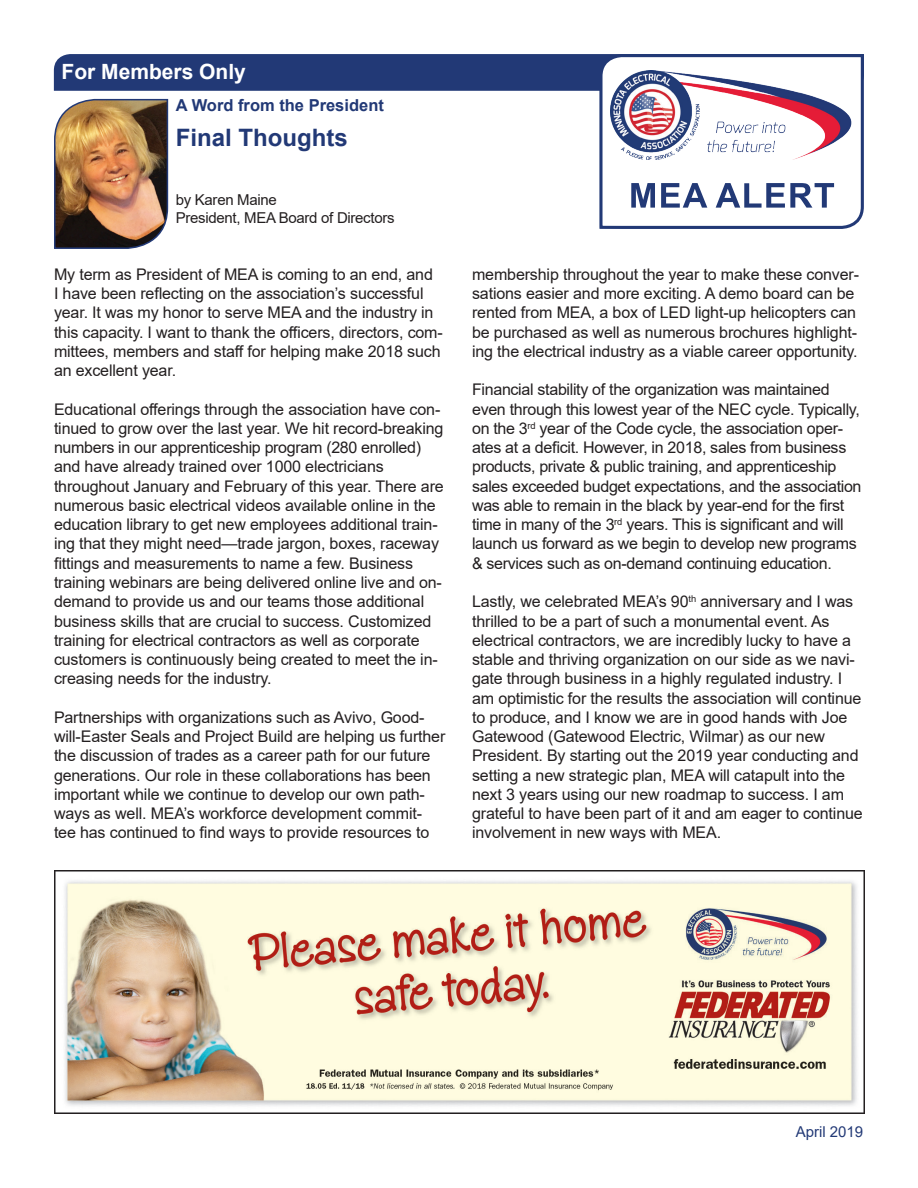
<style>
.page{position:relative;width:918px;height:1188px;background:#fff}
.page>*{position:absolute;margin:0;border:0;box-sizing:border-box;transform-origin:0 0}
.t1{font:700 24px "Arial";color:#223976}
.t2{font:700 21px "Arial";color:#fff}
.t3{font:700 16.5px "Arial";color:#223976}
.t4{font:16.05px/19.2px "Arial";letter-spacing:-.01em;color:#231f20}
.t5{font:15px/18px "Arial";letter-spacing:-.02em;color:#231f20}
.t6{font:15px "Arial";color:#223976}
</style>
<div class="page">
<div style="left:54px;top:54px;width:544px;height:37px;background:#223976"></div>
<svg style="left:598px;top:54px;width:266px;height:175px"></svg>
<img style="left:610px;top:70px;width:245px;height:90px">
<svg style="left:631px;top:183px;width:203px;height:25px"></svg>
<img style="left:54px;top:98px;width:115px;height:151px">
<img style="left:54px;top:871px;width:810px;height:243px">
<h2 class="t2" style="left:62px;top:57px;width:186px">For Members Only</h2>
<p class="t3" style="left:176px;top:94px;width:210px">A Word from the President</p>
<h1 class="t1" style="left:176px;top:120px;width:174px">Final Thoughts</h1>
<p class="t5" style="left:176px;top:190px;width:220px">by Karen Maine<br>President, MEA Board of Directors</p>
<p class="t4" style="left:54px;top:264px;width:390px">My term as President of MEA is coming to an end, and<br>I have been reflecting on the association’s successful year. It was my honor to serve MEA and the industry in this capacity. I want to thank the officers, directors, com&shy;mittees, members and staff for helping make 2018 such an excellent year.</p>
<p class="t4" style="left:54px;top:399px;width:391px">Educational offerings through the association have con&shy;tinued to grow over the last year. We hit record-breaking numbers in our apprenticeship program (280 enrolled) and have already trained over 1000 electricians throughout January and February of this year. There are numerous basic electrical videos available online in the education library to get new employees additional train&shy;ing that they might need—trade jargon, boxes, raceway fittings and measurements to name a few. Business training webinars are being delivered online live and on&shy;demand to provide us and our teams those additional business skills that are crucial to success. Customized training for electrical contractors as well as corporate customers is continuously being created to meet the in&shy;creasing needs for the industry.</p>
<p class="t4" style="left:54px;top:707px;width:393px">Partnerships with organizations such as Avivo, Good&shy;will-Easter Seals and Project Build are helping us further the discussion of trades as a career path for our future generations. Our role in these collaborations has been important while we continue to develop our own path&shy;ways as well. MEA’s workforce development commit&shy;tee has continued to find ways to provide resources to</p>
<p class="t4" style="left:472px;top:264px;width:389px">membership throughout the year to make these conver&shy;sations easier and more exciting. A demo board can be rented from MEA, a box of LED light-up helicopters can be purchased as well as numerous brochures highlight&shy;ing the electrical industry as a viable career opportunity.</p>
<p class="t4" style="left:472px;top:380px;width:391px">Financial stability of the organization was maintained even through this lowest year of the NEC cycle. Typically, on the 3<sup>rd</sup> year of the Code cycle, the association oper&shy;ates at a deficit. However, in 2018, sales from business products, private &amp; public training, and apprenticeship sales exceeded budget expectations, and the association was able to remain in the black by year-end for the first time in many of the 3<sup>rd</sup> years. This is significant and will launch us forward as we begin to develop new programs &amp; services such as on-demand continuing education.</p>
<p class="t4" style="left:472px;top:592px;width:392px">Lastly, we celebrated MEA’s 90<sup>th</sup> anniversary and I was thrilled to be a part of such a monumental event. As electrical contractors, we are incredibly lucky to have a stable and thriving organization on our side as we navi&shy;gate through business in a highly regulated industry. I am optimistic for the results the association will continue to produce, and I know we are in good hands with Joe Gatewood (Gatewood Electric, Wilmar) as our new President. By starting out the 2019 year conducting and setting a new strategic plan, MEA will catapult into the next 3 years using our new roadmap to success. I am grateful to have been part of it and am eager to continue involvement in new ways with MEA.</p>
<p class="t6" style="left:796px;top:1121px;width:69px">April 2019</p>
</div>
